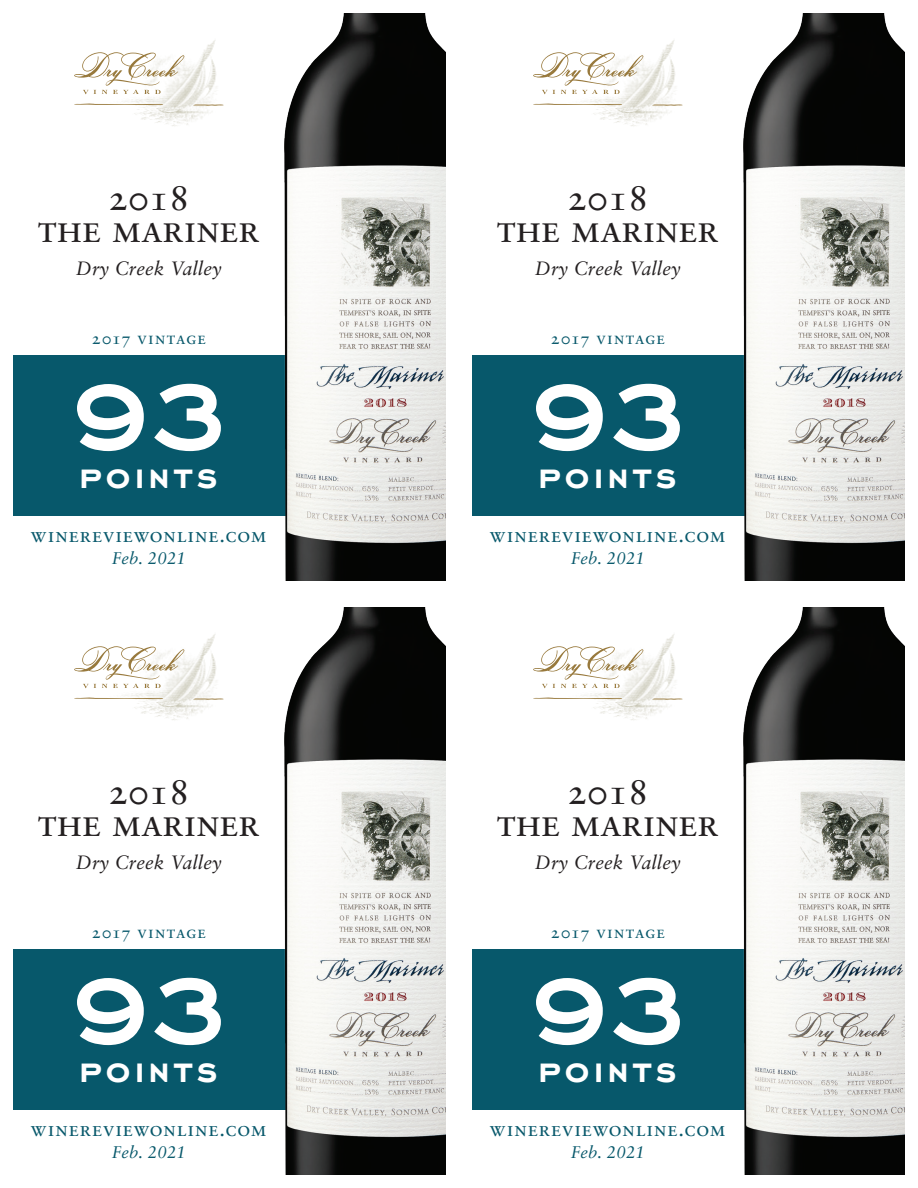
<style>
.page{position:relative;width:918px;height:1188px;background:#fff}
.page>*{position:absolute;margin:0;border:0;box-sizing:border-box;transform-origin:0 0}
.t1{font:700 121.5px "Engravers Gothic";letter-spacing:-.005em;color:#fff}
.t2{font:700 43.8px "Engravers Gothic";letter-spacing:.1em;color:#fff}
.t3{font:38.1px "Sabon Roman SC";color:#231f20}
.t4{font:36.75px "Sabon Roman SC";color:#231f20}
.t5{font:20.25px "Sabon Roman SC";letter-spacing:.045em;color:#07586b}
.t6{font:italic 19.35px "Sabon";letter-spacing:.005em;color:#231f20}
.t7{font:16.8px "Sabon Roman SC";letter-spacing:.065em;color:#07586b}
.t8{font:italic 16.8px "Sabon";letter-spacing:.015em;color:#07586b}
</style>
<div class="page">
<div style="left:14px;top:355px;width:432px;height:161px;background:#07586b"></div>
<img style="left:122px;top:40px;width:94px;height:86px">
<svg style="left:74px;top:52px;width:110px;height:42px"></svg>
<svg style="left:74px;top:103px;width:89px;height:2px"></svg>
<svg style="left:193px;top:104px;width:31px;height:2px"></svg>
<img style="left:284px;top:14px;width:162px;height:566px">
<div style="left:14px;top:949px;width:432px;height:161px;background:#07586b"></div>
<img style="left:122px;top:634px;width:94px;height:86px">
<svg style="left:74px;top:646px;width:110px;height:42px"></svg>
<svg style="left:74px;top:697px;width:89px;height:2px"></svg>
<svg style="left:193px;top:698px;width:31px;height:2px"></svg>
<img style="left:284px;top:608px;width:162px;height:566px">
<div style="left:472px;top:355px;width:432px;height:161px;background:#07586b"></div>
<img style="left:581px;top:40px;width:94px;height:86px">
<svg style="left:533px;top:52px;width:110px;height:42px"></svg>
<svg style="left:533px;top:103px;width:89px;height:2px"></svg>
<svg style="left:652px;top:104px;width:31px;height:2px"></svg>
<img style="left:743px;top:14px;width:161px;height:566px">
<div style="left:472px;top:949px;width:432px;height:161px;background:#07586b"></div>
<img style="left:581px;top:634px;width:94px;height:86px">
<svg style="left:533px;top:646px;width:110px;height:42px"></svg>
<svg style="left:533px;top:697px;width:89px;height:2px"></svg>
<svg style="left:652px;top:698px;width:31px;height:2px"></svg>
<img style="left:743px;top:608px;width:161px;height:566px">
<p class="t4" style="left:108px;top:176px;width:83px">2018</p>
<p class="t3" style="left:38px;top:207px;width:223px">the mariner</p>
<p class="t6" style="left:76px;top:257px;width:147px">Dry Creek Valley</p>
<p class="t7" style="left:92px;top:328px;width:116px">2017 vintage</p>
<p class="t1" style="left:72px;top:351px;width:156px">93</p>
<p class="t2" style="left:79px;top:453px;width:140px">points</p>
<p class="t5" style="left:31px;top:523px;width:237px">winereviewonline.com</p>
<p class="t8" style="left:112px;top:548px;width:75px">Feb. 2021</p>
<h3 class="t4" style="left:108px;top:770px;width:83px">2018</h3>
<h3 class="t3" style="left:38px;top:801px;width:223px">the mariner</h3>
<p class="t6" style="left:76px;top:851px;width:147px">Dry Creek Valley</p>
<p class="t7" style="left:92px;top:922px;width:116px">2017 vintage</p>
<h1 class="t1" style="left:72px;top:945px;width:156px">93</h1>
<h2 class="t2" style="left:79px;top:1047px;width:140px">points</h2>
<p class="t5" style="left:31px;top:1117px;width:237px">winereviewonline.com</p>
<p class="t8" style="left:112px;top:1142px;width:75px">Feb. 2021</p>
<h3 class="t4" style="left:567px;top:176px;width:83px">2018</h3>
<h3 class="t3" style="left:497px;top:207px;width:223px">the mariner</h3>
<p class="t6" style="left:535px;top:257px;width:147px">Dry Creek Valley</p>
<p class="t7" style="left:551px;top:328px;width:116px">2017 vintage</p>
<h1 class="t1" style="left:531px;top:351px;width:156px">93</h1>
<h2 class="t2" style="left:538px;top:453px;width:140px">points</h2>
<p class="t5" style="left:490px;top:523px;width:237px">winereviewonline.com</p>
<p class="t8" style="left:571px;top:548px;width:75px">Feb. 2021</p>
<h3 class="t4" style="left:567px;top:770px;width:83px">2018</h3>
<h3 class="t3" style="left:497px;top:801px;width:223px">the mariner</h3>
<p class="t6" style="left:535px;top:851px;width:147px">Dry Creek Valley</p>
<p class="t7" style="left:551px;top:922px;width:116px">2017 vintage</p>
<h1 class="t1" style="left:531px;top:945px;width:156px">93</h1>
<h2 class="t2" style="left:538px;top:1047px;width:140px">points</h2>
<p class="t5" style="left:490px;top:1117px;width:237px">winereviewonline.com</p>
<p class="t8" style="left:571px;top:1142px;width:75px">Feb. 2021</p>
</div>
